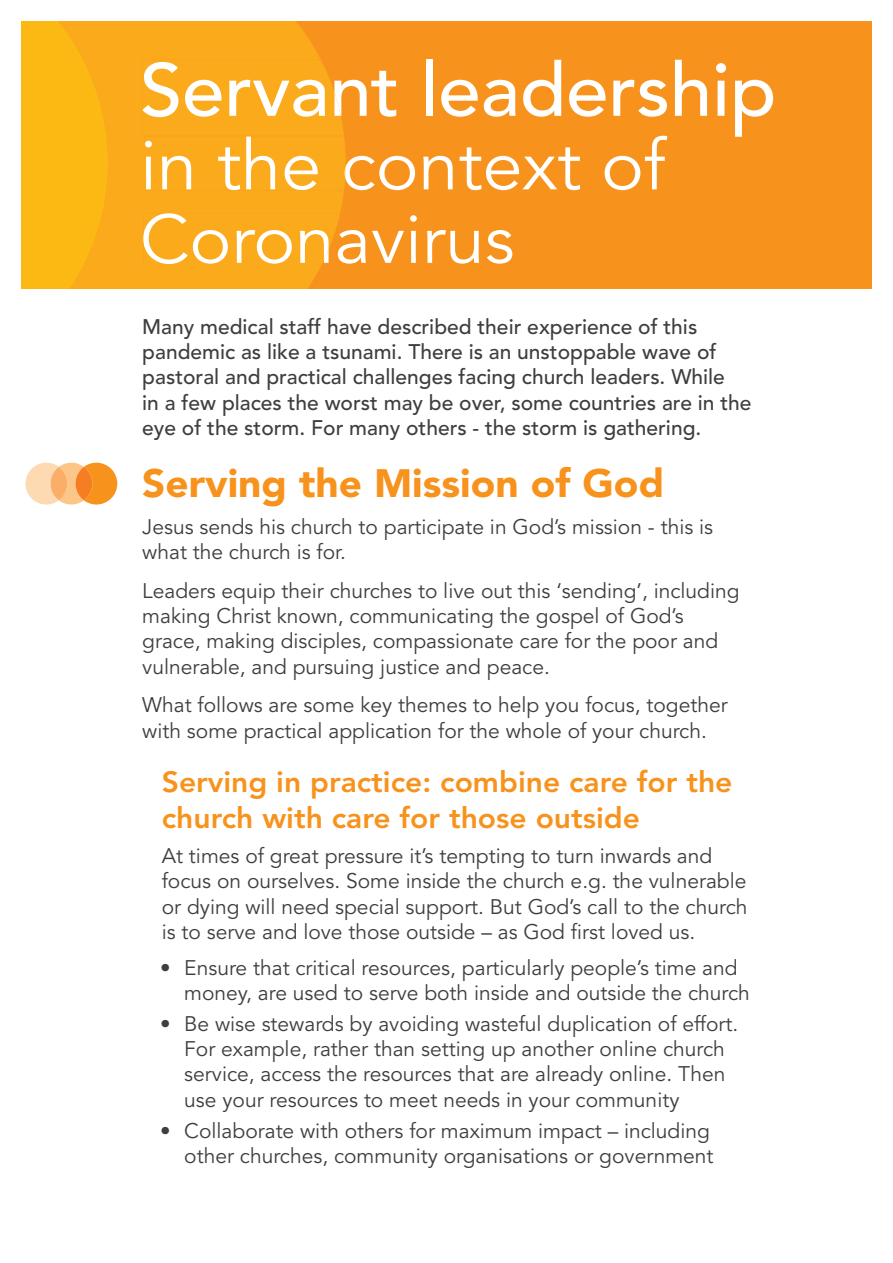
<style>
.page{position:relative;width:893px;height:1263px;background:#fff}
.page>*{position:absolute;margin:0;border:0;box-sizing:border-box;transform-origin:0 0}
.t1{font:500 74.25px "Avenir LT Std";letter-spacing:-.005em;color:#fff}
.t2{font:69.9px "Avenir LT Std";color:#fff}
.t3{font:68.4px "Avenir LT Std";color:#fff}
.t4{font:900 39.3px "Avenir LT Std";color:#f7931d}
.t5{font:800 29.1px/36px "Avenir LT Std";color:#f7931d}
.t6{font:21px/25.2px "Avenir LT Std";color:#3e3e3f}
.t7{font:500 21px/25.2px "Avenir LT Std";color:#3e3e3f}
</style>
<div class="page">
<div style="left:21px;top:13px;width:853px;height:278px;background:#f7931d"></div>
<svg style="left:108px;top:20px;width:236px;height:269px;background:#f9a81d"></svg>
<div style="left:142px;top:60px;width:204px;height:130px;background:#faaa1b"></div>
<div style="left:143px;top:213px;width:197px;height:51px;background:#faaa1b"></div>
<svg style="left:21px;top:20px;width:87px;height:269px;background:#fbb616"></svg>
<svg style="left:25px;top:463px;width:92px;height:41px;background:#fbc282"></svg>
<svg style="left:75px;top:467px;width:17px;height:33px"></svg>
<div style="left:872px;top:0;width:21px;height:343px;background:#fff"></div>
<div style="left:0;top:0;width:893px;height:20px;background:#fff"></div>
<div style="left:0;top:289px;width:893px;height:78px;background:#fff"></div>
<h1 class="t1" style="left:140px;top:47px;width:638px">Servant leadership</h1>
<h2 class="t2" style="left:140px;top:125px;width:527px">in the context of</h2>
<h3 class="t3" style="left:140px;top:200px;width:376px">Coronavirus</h3>
<p class="t7" style="left:142px;top:315px;width:611px">Many medical staff have described their experience of this pandemic as like a tsunami. There is an unstoppable wave of pastoral and practical challenges facing church leaders. While<br>in a few places the worst may be over, some countries are in the eye of the storm. For many others - the storm is gathering.</p>
<h3 class="t4" style="left:142px;top:459px;width:523px">Serving the Mission of God</h3>
<p class="t6" style="left:142px;top:515px;width:572px">Jesus sends his church to participate in God’s mission - this is what the church is for.</p>
<p class="t6" style="left:142px;top:579px;width:599px">Leaders equip their churches to live out this ‘sending’, including making Christ known, communicating the gospel of God’s grace, making disciples, compassionate care for the poor and vulnerable, and pursuing justice and peace.</p>
<p class="t6" style="left:142px;top:693px;width:587px">What follows are some key themes to help you focus, together with some practical application for the whole of your church.</p>
<h3 class="t5" style="left:162px;top:763px;width:572px">Serving in practice: combine care for the church with care for those outside</h3>
<p class="t6" style="left:162px;top:844px;width:587px">At times of great pressure it’s tempting to turn inwards and focus on ourselves. Some inside the church e.g. the vulnerable or dying will need special support. But God’s call to the church is to serve and love those outside – as God first loved us.</p>
<p class="t6" style="left:184px;top:955px;width:567px;text-indent:-24px">• Ensure that critical resources, particularly people’s time and money, are used to serve both inside and outside the church</p>
<p class="t6" style="left:184px;top:1012px;width:556px;text-indent:-24px">• Be wise stewards by avoiding wasteful duplication of effort.<br>For example, rather than setting up another online church service, access the resources that are already online. Then use your resources to meet needs in your community</p>
<p class="t6" style="left:160px;top:1118px;width:555px;text-align:right">• Collaborate with others for maximum impact – including other churches, community organisations or government</p>
</div>
